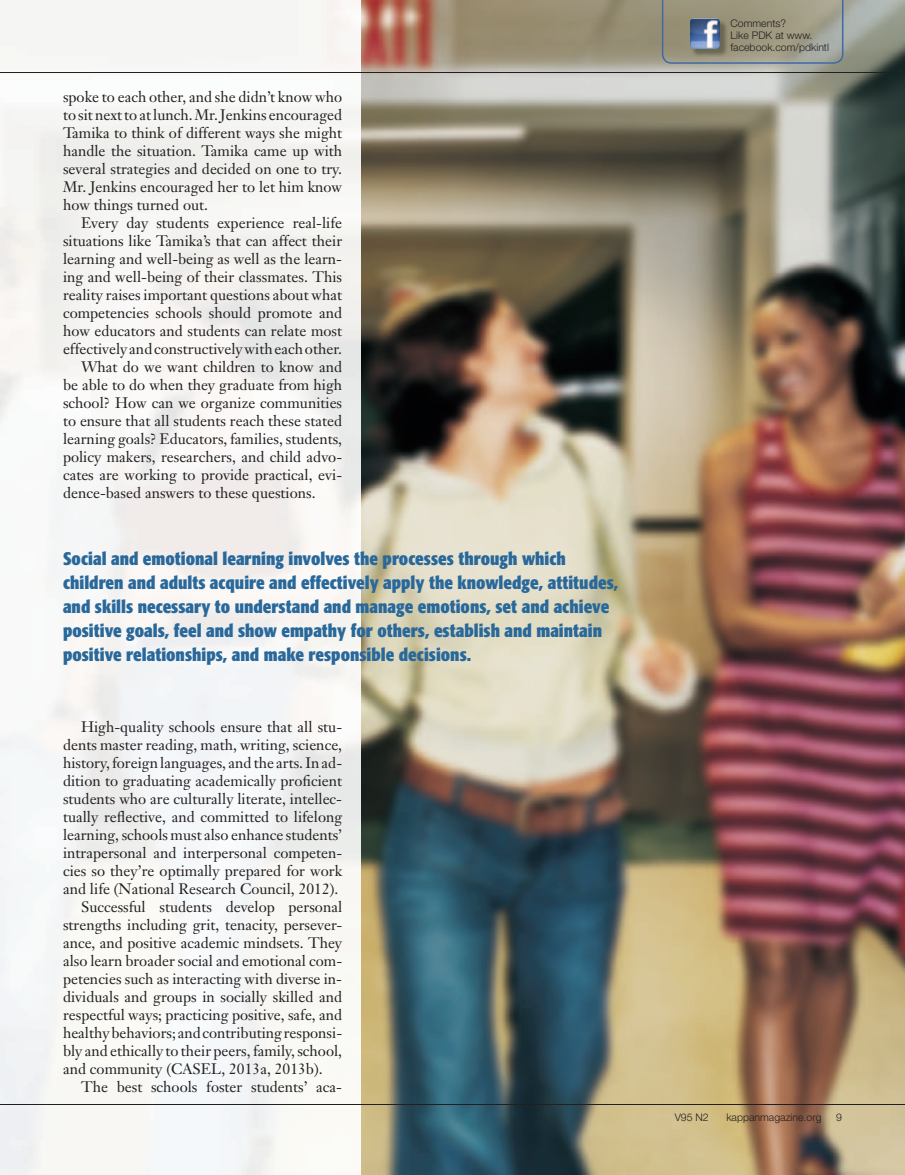
<style>
.page{position:relative;width:905px;height:1175px;background:#fff}
.page>*{position:absolute;margin:0;border:0;box-sizing:border-box;transform-origin:0 0}
.t1{font:700 condensed 18px/24px "Formata";color:#29689a}
.t2{font:15px/18px "Janson Text";color:#231f20;text-align:justify}
.t3{font:300 10.5px/12px "Helvetica Neue";color:#231f20}
</style>
<div class="page">
<img style="left:0;top:0;width:904px;height:1174px">
<svg style="left:661px;top:0;width:182px;height:64px;background:#9b9986"></svg>
<img style="left:691px;top:19px;width:37px;height:38px">
<img style="left:689px;top:18px;width:31px;height:31px">
<hr style="left:0;top:72px;width:904px;height:1px;background:#231f20">
<hr style="left:0;top:1103px;width:904px;height:1px;background:#231f20">
<hr style="left:0;top:90px;width:1px;height:254px;background:#29689a">
<p class="t2" style="left:63px;top:87px;width:281px">spoke to each other, and she didn’t know who to sit next to at lunch. Mr. Jenkins encouraged Tamika to think of different ways she might handle the situation. Tamika came up with several strategies and decided on one to try.<br>Mr. Jenkins encouraged her to let him know how things turned out.</p>
<p class="t2" style="left:81px;top:213px;width:262px">Every day students experience real-life</p>
<p class="t2" style="left:63px;top:231px;width:281px">situations like Tamika’s that can affect their</p>
<p class="t2" style="left:63px;top:249px;width:280px">learning and well-being as well as the learn-</p>
<p class="t2" style="left:63px;top:267px;width:280px">ing and well-being of their classmates. This</p>
<p class="t2" style="left:63px;top:285px;width:281px">reality raises important questions about what</p>
<p class="t2" style="left:63px;top:303px;width:280px">competencies schools should promote and</p>
<p class="t2" style="left:63px;top:321px;width:280px">how educators and students can relate most</p>
<p class="t2" style="left:63px;top:339px;width:280px">effectively and constructively with each other.</p>
<p class="t2" style="left:81px;top:357px;width:263px">What do we want children to know and</p>
<p class="t2" style="left:63px;top:375px;width:281px">be able to do when they graduate from high</p>
<p class="t2" style="left:63px;top:393px;width:281px">school? How can we organize communities</p>
<p class="t2" style="left:63px;top:411px;width:281px">to ensure that all students reach these stated</p>
<p class="t2" style="left:63px;top:429px;width:280px">learning goals? Educators, families, students,</p>
<p class="t2" style="left:63px;top:447px;width:281px">policy makers, researchers, and child advo-</p>
<p class="t2" style="left:63px;top:465px;width:280px">cates are working to provide practical, evi-</p>
<p class="t2" style="left:63px;top:483px;width:254px">dence-based answers to these questions.</p>
<p class="t1" style="left:63px;top:546px;width:556px">Social and emotional learning involves the processes through which children and adults acquire and effectively apply the knowledge, attitudes, and skills necessary to understand and manage emotions, set and achieve positive goals, feel and show empathy for others, establish and maintain positive relationships, and make responsible decisions.</p>
<p class="t2" style="left:81px;top:717px;width:263px">High-quality schools ensure that all stu-</p>
<p class="t2" style="left:63px;top:735px;width:280px">dents master reading, math, writing, science,</p>
<p class="t2" style="left:63px;top:753px;width:280px">history, foreign languages, and the arts. In ad-</p>
<p class="t2" style="left:63px;top:771px;width:280px">dition to graduating academically proficient</p>
<p class="t2" style="left:63px;top:789px;width:280px">students who are culturally literate, intellec-</p>
<p class="t2" style="left:63px;top:807px;width:281px">tually reflective, and committed to lifelong</p>
<p class="t2" style="left:63px;top:825px;width:281px">learning, schools must also enhance students’</p>
<p class="t2" style="left:63px;top:843px;width:280px">intrapersonal and interpersonal competen-</p>
<p class="t2" style="left:63px;top:861px;width:280px">cies so they’re optimally prepared for work</p>
<p class="t2" style="left:63px;top:879px;width:277px">and life (National Research Council, 2012).</p>
<p class="t2" style="left:81px;top:897px;width:263px">Successful students develop personal</p>
<p class="t2" style="left:63px;top:915px;width:281px">strengths including grit, tenacity, persever-</p>
<p class="t2" style="left:63px;top:933px;width:281px">ance, and positive academic mindsets. They</p>
<p class="t2" style="left:63px;top:951px;width:280px">also learn broader social and emotional com-</p>
<p class="t2" style="left:63px;top:969px;width:280px">petencies such as interacting with diverse in-</p>
<p class="t2" style="left:63px;top:987px;width:281px">dividuals and groups in socially skilled and</p>
<p class="t2" style="left:63px;top:1005px;width:281px">respectful ways; practicing positive, safe, and</p>
<p class="t2" style="left:63px;top:1023px;width:280px">healthy behaviors; and contributing responsi-</p>
<p class="t2" style="left:63px;top:1041px;width:280px">bly and ethically to their peers, family, school,</p>
<p class="t2" style="left:63px;top:1059px;width:261px">and community (CASEL, 2013a, 2013b).</p>
<p class="t2" style="left:81px;top:1077px;width:262px">The best schools foster students’ aca-</p>
<p class="t3" style="left:730px;top:17px;width:100px">Comments?<br>Like PDK at www. facebook.com/pdkintl</p>
<p class="t3" style="left:674px;top:1111px;width:36px">V95 N2</p>
<p class="t3" style="left:726px;top:1111px;width:97px">kappanmagazine.org</p>
<p class="t3" style="left:836px;top:1111px;width:7px">9</p>
</div>
